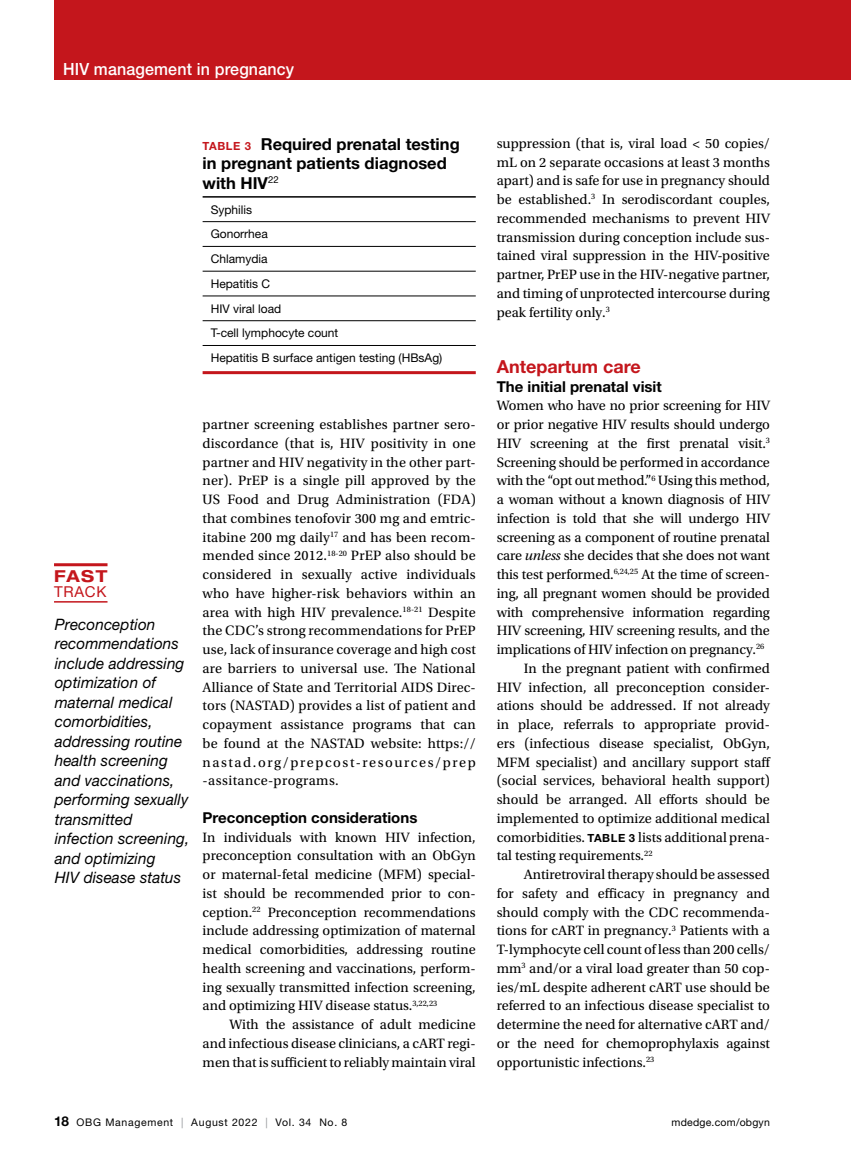
<style>
.page{position:relative;width:851px;height:1161px;background:#fff}
.page>*{position:absolute;margin:0;border:0;box-sizing:border-box;transform-origin:0 0}
.t1{font:700 18px "Helvetica Neue LT Std";color:#c4161c}
.t2{font:500 16.8px "Helvetica Neue LT Std";letter-spacing:.01em;color:#fff;scale:.95 1}
.t3{font:700 16.5px/19.5px "Helvetica Neue LT Std";color:#000}
.t4{font:700 expanded 16.5px "Helvetica Neue LT Std";color:#c4161c}
.t5{font:italic 15.75px/19.5px "Helvetica Neue LT Std";letter-spacing:.005em;color:#000}
.t6{font:700 15px "Helvetica Neue LT Std";color:#000}
.t7{font:15px "Helvetica Neue LT Std";letter-spacing:.05em;color:#c4161c}
.t8{font:14.25px/18.8px "Utopia Std";color:#000;text-align:justify}
.t9{font:12px/24.8px "Helvetica Neue LT Std";color:#000}
.t10{font:10.5px "Helvetica Neue LT Std";letter-spacing:.065em;color:#000}
.t11{font:10.5px "Helvetica Neue LT Std";letter-spacing:.02em;color:#000}
.s1{font-size:11.25px;color:#c4161c}
.s2{font-style:italic}
.s3{font-family:"Helvetica Neue LT Std";font-weight:700;font-size:11.25px}
.s4{font-weight:700;font-size:13.5px}
.s5{color:#939598}
</style>
<div class="page">
<hr style="left:54px;top:601px;width:53px;height:2px;background:#c4161c">
<hr style="left:54px;top:563px;width:53px;height:3px;background:#c4161c">
<div style="left:54px;top:0;width:796px;height:80px;background:#c4161c"></div>
<hr style="left:202px;top:221px;width:274px;height:1px;background:#000">
<hr style="left:202px;top:246px;width:274px;height:1px;background:#000">
<hr style="left:202px;top:271px;width:274px;height:1px;background:#000">
<hr style="left:202px;top:296px;width:274px;height:1px;background:#000">
<hr style="left:202px;top:320px;width:274px;height:1px;background:#000">
<hr style="left:202px;top:196px;width:274px;height:2px;background:#000">
<hr style="left:202px;top:345px;width:274px;height:1px;background:#000">
<hr style="left:202px;top:371px;width:274px;height:3px;background:#c4161c">
<p class="t2" style="left:63px;top:59px;width:245px">HIV management in pregnancy</p>
<p class="t3" style="left:202px;top:134px;width:259px"><span class="s1">TABLE 3</span> Required prenatal testing in pregnant patients diagnosed with HIV<sup>22</sup></p>
<p class="t9" style="left:211px;top:197px;width:233px">Syphilis<br>Gonorrhea<br>Chlamydia<br>Hepatitis C<br>HIV viral load<br>T-cell lymphocyte count<br>Hepatitis B surface antigen testing (HBsAg)</p>
<p class="t4" style="left:54px;top:566px;width:55px">FAST</p>
<p class="t7" style="left:54px;top:583px;width:54px">TRACK</p>
<p class="t5" style="left:55px;top:614px;width:136px">Preconception recommendations include addressing optimization of maternal medical comorbidities, addressing routine health screening and vaccinations, performing sexually transmitted infection screening, and optimizing<br>HIV disease status</p>
<p class="t8" style="left:202px;top:415px;width:275px">partner screening establishes partner sero&shy;discordance (that is, HIV positivity in one partner and HIV negativity in the other part&shy;ner). PrEP is a single pill approved by the US Food and Drug Administration (FDA) that combines tenofovir 300 mg and emtric&shy;itabine 200 mg daily<sup>17</sup> and has been recom&shy;mended since 2012.<sup>18-20</sup> PrEP also should be considered in sexually active individuals who have higher-risk behaviors within an area with high HIV prevalence.<sup>18-21</sup> Despite the CDC’s strong recommendations for PrEP use, lack of insurance coverage and high cost are barriers to universal use. The National Alliance of State and Territorial AIDS Direc&shy;tors (NASTAD) provides a list of patient and copayment assistance programs that can be found at the NASTAD website: https:// nastad.org/prepcost-resources/prep -assitance-programs.</p>
<p class="t6" style="left:202px;top:808px;width:216px">Preconception considerations</p>
<p class="t8" style="left:202px;top:828px;width:275px">In individuals with known HIV infection, preconception consultation with an ObGyn or maternal-fetal medicine (MFM) special&shy;ist should be recommended prior to con&shy;ception.<sup>22</sup> Preconception recommendations include addressing optimization of maternal medical comorbidities, addressing routine health screening and vaccinations, perform&shy;ing sexually transmitted infection screening, and optimizing HIV disease status.<sup>3,22,23</sup></p>
<p class="t8" style="left:202px;top:1015px;width:275px;text-indent:27px">With the assistance of adult medicine and infectious disease clinicians, a cART regi&shy;men that is sufficient to reliably maintain viral</p>
<p class="t8" style="left:496px;top:134px;width:275px">suppression (that is, viral load &lt; 50 copies/ mL on 2 separate occasions at least 3 months apart) and is safe for use in pregnancy should be established.<sup>3</sup> In serodiscordant couples, recommended mechanisms to prevent HIV transmission during conception include sus&shy;tained viral suppression in the HIV-positive partner, PrEP use in the HIV-negative partner, and timing of unprotected intercourse during peak fertility only.<sup>3</sup></p>
<p class="t1" style="left:496px;top:355px;width:145px">Antepartum care</p>
<p class="t6" style="left:496px;top:377px;width:166px">The initial prenatal visit</p>
<p class="t8" style="left:496px;top:397px;width:274px">Women who have no prior screening for HIV</p>
<p class="t8" style="left:496px;top:415px;width:274px">or prior negative HIV results should undergo</p>
<p class="t8" style="left:496px;top:434px;width:275px">HIV screening at the first prenatal visit.<sup>3</sup></p>
<p class="t8" style="left:496px;top:453px;width:274px">Screening should be performed in accordance</p>
<p class="t8" style="left:496px;top:472px;width:275px">with the “opt out method.”<sup>6</sup> Using this method,</p>
<p class="t8" style="left:497px;top:490px;width:274px">a woman without a known diagnosis of HIV</p>
<p class="t8" style="left:497px;top:509px;width:274px">infection is told that she will undergo HIV</p>
<p class="t8" style="left:497px;top:528px;width:274px">screening as a component of routine prenatal</p>
<p class="t8" style="left:497px;top:547px;width:275px">care <span class="s2">unless</span> she decides that she does not want</p>
<p class="t8" style="left:497px;top:565px;width:274px">this test performed.<sup>6,24,25</sup> At the time of screen-</p>
<p class="t8" style="left:497px;top:584px;width:275px">ing, all pregnant women should be provided</p>
<p class="t8" style="left:497px;top:603px;width:275px">with comprehensive information regarding</p>
<p class="t8" style="left:497px;top:622px;width:274px">HIV screening, HIV screening results, and the</p>
<p class="t8" style="left:497px;top:640px;width:269px">implications of HIV infection on pregnancy.<sup>26</sup></p>
<p class="t8" style="left:524px;top:659px;width:247px">In the pregnant patient with confirmed</p>
<p class="t8" style="left:496px;top:678px;width:275px">HIV infection, all preconception consider-</p>
<p class="t8" style="left:496px;top:697px;width:275px">ations should be addressed. If not already</p>
<p class="t8" style="left:496px;top:715px;width:275px">in place, referrals to appropriate provid-</p>
<p class="t8" style="left:496px;top:734px;width:275px">ers (infectious disease specialist, ObGyn,</p>
<p class="t8" style="left:496px;top:753px;width:275px">MFM specialist) and ancillary support staff</p>
<p class="t8" style="left:496px;top:772px;width:274px">(social services, behavioral health support)</p>
<p class="t8" style="left:496px;top:790px;width:275px">should be arranged. All efforts should be</p>
<p class="t8" style="left:496px;top:809px;width:274px">implemented to optimize additional medical</p>
<p class="t8" style="left:496px;top:828px;width:274px">comorbidities. <span class="s3">TABLE 3</span> lists additional prena-</p>
<p class="t8" style="left:496px;top:847px;width:157px">tal testing requirements.<sup>22</sup></p>
<p class="t8" style="left:524px;top:865px;width:247px">Antiretroviral therapy should be assessed</p>
<p class="t8" style="left:496px;top:884px;width:275px">for safety and efficacy in pregnancy and</p>
<p class="t8" style="left:496px;top:903px;width:275px">should comply with the CDC recommenda-</p>
<p class="t8" style="left:496px;top:922px;width:274px">tions for cART in pregnancy.<sup>3</sup> Patients with a</p>
<p class="t8" style="left:496px;top:940px;width:275px">T-lymphocyte cell count of less than 200 cells/</p>
<p class="t8" style="left:496px;top:959px;width:275px">mm<sup>3</sup> and/or a viral load greater than 50 cop-</p>
<p class="t8" style="left:497px;top:978px;width:275px">ies/mL despite adherent cART use should be</p>
<p class="t8" style="left:497px;top:997px;width:275px">referred to an infectious disease specialist to</p>
<p class="t8" style="left:497px;top:1015px;width:275px">determine the need for alternative cART and/</p>
<p class="t8" style="left:497px;top:1034px;width:274px">or the need for chemoprophylaxis against</p>
<p class="t8" style="left:497px;top:1053px;width:159px">opportunistic infections.<sup>23</sup></p>
<p class="t10" style="left:54px;top:1116px;width:295px"><span class="s4">18</span> OBG Management <span class="s5">|</span> August 2022 <span class="s5">|</span> Vol. 34 No. 8</p>
<p class="t11" style="left:671px;top:1116px;width:100px">mdedge.com/obgyn</p>
</div>
